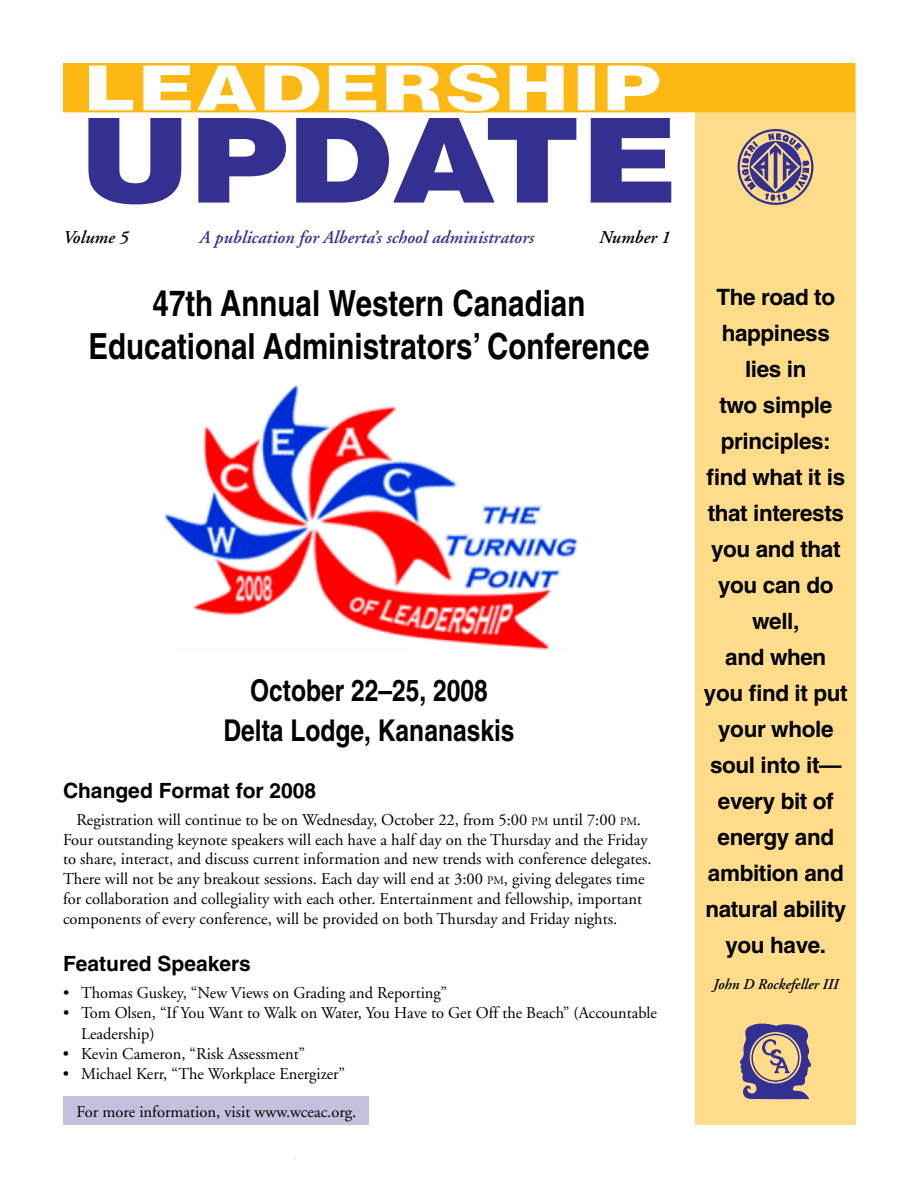
<style>
.page{position:relative;width:918px;height:1188px;background:#fff}
.page>*{position:absolute;margin:0;border:0;box-sizing:border-box;transform-origin:0 0}
.t1{font:700 condensed 36px/43.2px "Helvetica";color:#000;text-align:center}
.t2{font:700 condensed 30px/40.5px "Helvetica";color:#000;text-align:center}
.t3{font:700 22.5px/36px "Helvetica";letter-spacing:-.015em;color:#000;text-align:center}
.t4{font:700 21px "Helvetica";color:#000}
.t5{font:italic 600 18px "Adobe Garamond";color:#333092}
.t6{font:italic 600 18px "Adobe Garamond";color:#000}
.t7{font:16.5px/19.8px "Adobe Garamond";color:#000}
.t8{font:italic 600 15px "Adobe Garamond";color:#000}
.s1{font-size:11.55px}
</style>
<div class="page">
<div style="left:695px;top:64px;width:161px;height:1061px;background:#fedc89"></div>
<svg style="left:63px;top:63px;width:793px;height:50px"></svg>
<svg style="left:88px;top:118px;width:583px;height:86px;fill:#333092"></svg>
<svg style="left:739px;top:1023px;width:73px;height:76px"></svg>
<div style="left:738px;top:129px;width:75px;height:76px;border:2px solid #333092;border-radius:50%"></div>
<svg style="left:742px;top:134px;width:67px;height:66px"></svg>
<div style="left:63px;top:1096px;width:306px;height:29px;background:#c2c1de"></div>
<img style="left:164px;top:385px;width:414px;height:265px">
<p class="t6" style="left:63px;top:228px;width:67px">Volume 5</p>
<p class="t5" style="left:199px;top:228px;width:336px">A publication for Alberta’s school administrators</p>
<p class="t6" style="left:599px;top:228px;width:73px">Number 1</p>
<h1 class="t1" style="left:89px;top:281px;width:562px">47th Annual Western Canadian<br>Educational Administrators’ Conference</h1>
<h2 class="t2" style="left:223px;top:670px;width:293px">October 22–25, 2008<br>Delta Lodge, Kananaskis</h2>
<p class="t4" style="left:63px;top:778px;width:255px">Changed Format for 2008</p>
<p class="t7" style="left:63px;top:810px;width:590px;text-indent:13px">Registration will continue to be on Wednesday, October 22, from 5:00 <span class="s1">PM</span> until 7:00 <span class="s1">PM</span>.<br>Four outstanding keynote speakers will each have a half day on the Thursday and the Friday to share, interact, and discuss current information and new trends with conference delegates.<br>There will not be any breakout sessions. Each day will end at 3:00 <span class="s1">PM</span>, giving delegates time for collaboration and collegiality with each other. Entertainment and fellowship, important components of every conference, will be provided on both Thursday and Friday nights.</p>
<p class="t4" style="left:63px;top:951px;width:189px">Featured Speakers</p>
<p class="t7" style="left:63px;top:984px;width:386px">• Thomas Guskey, “New Views on Grading and Reporting”</p>
<p class="t7" style="left:81px;top:1004px;width:578px;line-height:20.2px;text-indent:-18px">• Tom Olsen, “If You Want to Walk on Water, You Have to Get Off the Beach” (Accountable<br>Leadership)</p>
<p class="t7" style="left:63px;top:1044px;width:244px">• Kevin Cameron, “Risk Assessment”</p>
<p class="t7" style="left:63px;top:1065px;width:284px">• Michael Kerr, “The Workplace Energizer”</p>
<p class="t7" style="left:76px;top:1102px;width:281px">For more information, visit www.wceac.org.</p>
<h3 class="t3" style="left:704px;top:279px;width:145px">The road to happiness lies in<br>two simple principles: find what it is that interests you and that you can do well,<br>and when you find it put your whole soul into it— every bit of energy and ambition and natural ability you have.</h3>
<p class="t8" style="left:713px;top:976px;width:127px">John D Rockefeller III</p>
</div>
